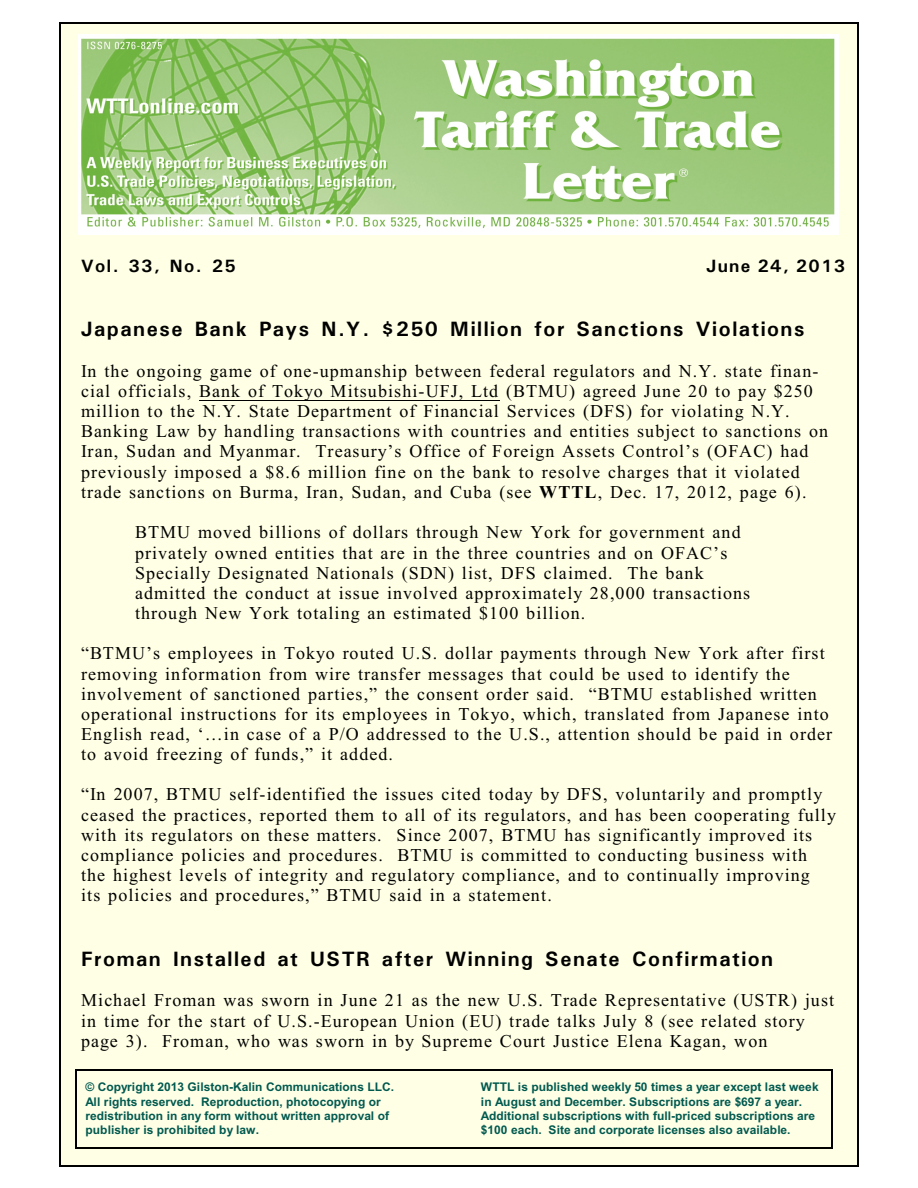
<style>
.page{position:relative;width:918px;height:1188px;background:#fff}
.page>*{position:absolute;margin:0;border:0;box-sizing:border-box;transform-origin:0 0}
.t1{font:700 21px "Univers";letter-spacing:.075em;color:#000}
.t2{font:18px/20.1px "Times New Roman";letter-spacing:.06em;color:#000}
.t3{font:700 18px "Univers";letter-spacing:.075em;color:#000}
.t4{font:700 12px/14.4px "Arial";letter-spacing:.01em;color:#00594f}
.s1{font-weight:700}
</style>
<div class="page">
<div style="left:59px;top:23px;width:800px;height:1143px;background:#ffffe6"></div>
<hr style="left:59px;top:23px;width:1px;height:1143px;background:#000">
<hr style="left:857px;top:23px;width:2px;height:1143px;background:#000">
<hr style="left:59px;top:23px;width:799px;height:1px;background:#000">
<hr style="left:59px;top:1165px;width:799px;height:1px;background:#000">
<hr style="left:199px;top:400px;width:300px;height:1px;background:#000">
<img style="left:78px;top:35px;width:761px;height:199px">
<hr style="left:75px;top:1069px;width:1px;height:80px;background:#000">
<hr style="left:831px;top:1069px;width:1px;height:80px;background:#000">
<hr style="left:75px;top:1069px;width:757px;height:1px;background:#000">
<hr style="left:75px;top:1148px;width:757px;height:1px;background:#000">
<p class="t3" style="left:81px;top:259px;width:156px">Vol. 33, No. 25</p>
<p class="t3" style="left:706px;top:259px;width:140px">June 24, 2013</p>
<p class="t1" style="left:81px;top:321px;width:725px">Japanese Bank Pays N.Y. $250 Million for Sanctions Violations</p>
<p class="t2" style="left:81px;top:362px;width:749px">In the ongoing game of one-upmanship between federal regulators and N.Y. state finan&shy;cial officials, Bank of Tokyo Mitsubishi-UFJ, Ltd (BTMU) agreed June 20 to pay $250 million to the N.Y. State Department of Financial Services (DFS) for violating N.Y.<br>Banking Law by handling transactions with countries and entities subject to sanctions on Iran, Sudan and Myanmar. Treasury’s Office of Foreign Assets Control’s (OFAC) had previously imposed a $8.6 million fine on the bank to resolve charges that it violated trade sanctions on Burma, Iran, Sudan, and Cuba (see <span class="s1">WTTL</span>, Dec. 17, 2012, page 6).</p>
<p class="t2" style="left:135px;top:524px;width:617px">BTMU moved billions of dollars through New York for government and privately owned entities that are in the three countries and on OFAC’s Specially Designated Nationals (SDN) list, DFS claimed. The bank admitted the conduct at issue involved approximately 28,000 transactions through New York totaling an estimated $100 billion.</p>
<p class="t2" style="left:81px;top:645px;width:753px">“BTMU’s employees in Tokyo routed U.S. dollar payments through New York after first removing information from wire transfer messages that could be used to identify the involvement of sanctioned parties,” the consent order said. “BTMU established written operational instructions for its employees in Tokyo, which, translated from Japanese into English read, ‘…in case of a P/O addressed to the U.S., attention should be paid in order to avoid freezing of funds,” it added.</p>
<p class="t2" style="left:81px;top:786px;width:757px">“In 2007, BTMU self-identified the issues cited today by DFS, voluntarily and promptly ceased the practices, reported them to all of its regulators, and has been cooperating fully with its regulators on these matters. Since 2007, BTMU has significantly improved its compliance policies and procedures. BTMU is committed to conducting business with<br>the highest levels of integrity and regulatory compliance, and to continually improving<br>its policies and procedures,” BTMU said in a statement.</p>
<p class="t1" style="left:81px;top:951px;width:694px">Froman Installed at USTR after Winning Senate Confirmation</p>
<p class="t2" style="left:81px;top:992px;width:755px">Michael Froman was sworn in June 21 as the new U.S. Trade Representative (USTR) just in time for the start of U.S.-European Union (EU) trade talks July 8 (see related story page 3). Froman, who was sworn in by Supreme Court Justice Elena Kagan, won</p>
<p class="t4" style="left:86px;top:1081px;width:310px">© Copyright 2013 Gilston-Kalin Communications LLC.<br>All rights reserved. Reproduction, photocopying or redistribution in any form without written approval of publisher is prohibited by law.</p>
<p class="t4" style="left:481px;top:1081px;width:339px">WTTL is published weekly 50 times a year except last week in August and December. Subscriptions are $697 a year.<br>Additional subscriptions with full-priced subscriptions are $100 each. Site and corporate licenses also available.</p>
</div>
